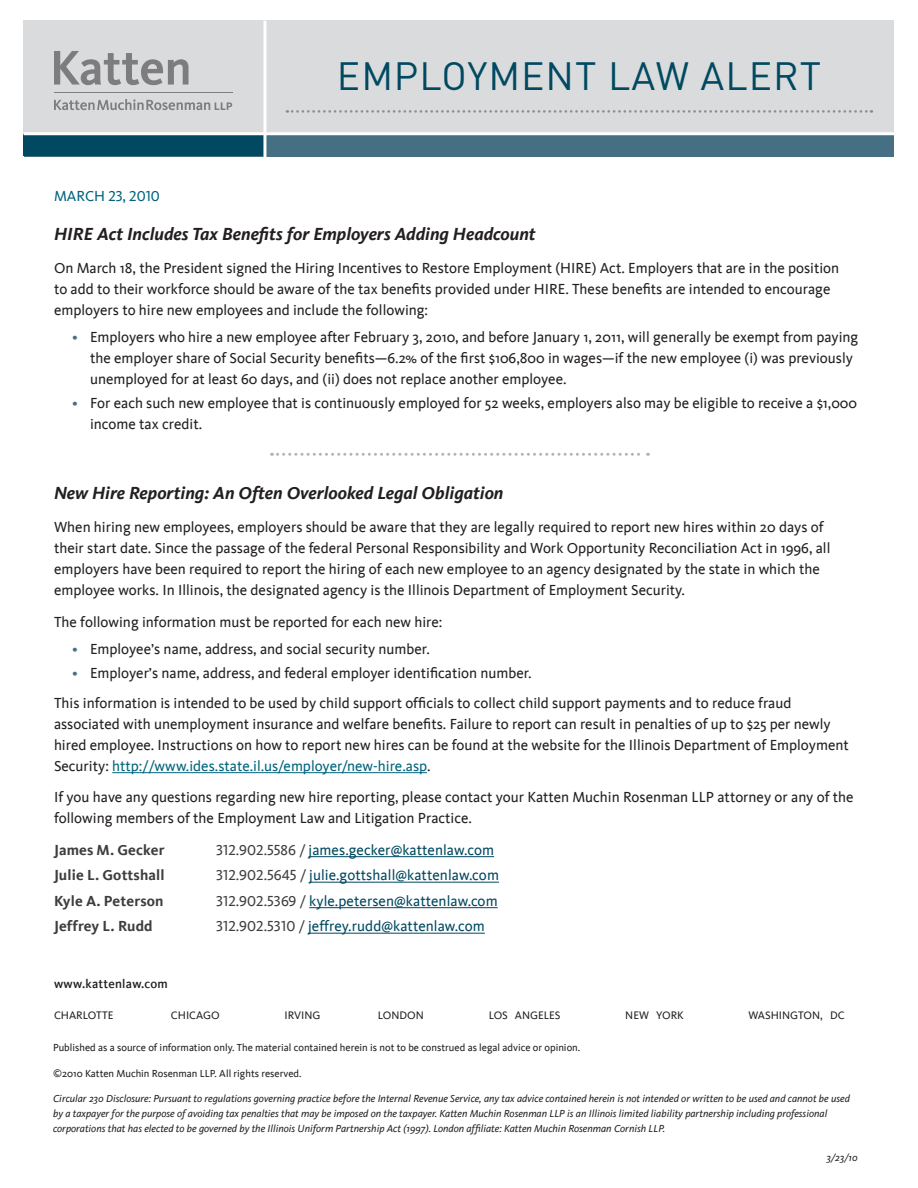
<style>
.page{position:relative;width:918px;height:1188px;background:#fff}
.page>*{position:absolute;margin:0;border:0;box-sizing:border-box;transform-origin:0 0}
.t1{font:39px "DINOT";letter-spacing:.025em;color:#004960}
.t2{font:italic 700 18px "Kievit";color:#231f20}
.Bulleted_List{font:15px/21px "Kievit";color:#231f20}
.t3{font:15px "Kievit";letter-spacing:.005em;color:#004960}
.t4{font:700 15px "Kievit";letter-spacing:.01em;color:#3e3e3f}
.SubHeads{font:15px "Kievit Book SC";color:#00647c}
.t5{font:500 12.75px "Kievit";letter-spacing:.02em;color:#231f20}
.t6{font:11.25px "Kievit";color:#231f20}
.t7{font:italic 10.5px/15px "Kievit";color:#231f20}
.t8{font:10.5px "Kievit";color:#231f20}
.s1{font-family:"Kievit"}
.s2{color:#456f82}
.s3{color:#00647c}
.s4{font-family:"Kievit Book SC";color:#3e3e3f}
</style>
<div class="page">
<hr style="left:112px;top:772px;width:315px;height:1px;background:#00647c">
<hr style="left:309px;top:856px;width:185px;height:1px;background:#004960">
<hr style="left:309px;top:882px;width:190px;height:1px;background:#004960">
<hr style="left:309px;top:907px;width:189px;height:1px;background:#004960">
<hr style="left:308px;top:933px;width:177px;height:1px;background:#004960">
<div style="left:25px;top:133px;width:869px;height:23px;background:#456f82"></div>
<div style="left:24px;top:133px;width:241px;height:23px;background:#004960"></div>
<div style="left:24px;top:21px;width:870px;height:113px;background:#dadbdd"></div>
<svg style="left:54px;top:51px;width:135px;height:34px"></svg>
<hr style="left:54px;top:92px;width:178px;height:1px;background:#231f20">
<svg style="left:54px;top:99px;width:178px;height:11px"></svg>
<hr style="left:263px;top:21px;width:3px;height:141px;background:#fff">
<svg style="left:287px;top:110px;width:585px;height:3px"></svg>
<hr style="left:24px;top:132px;width:870px;height:3px;background:#fff">
<svg style="left:272px;top:453px;width:377px;height:3px"></svg>
<p class="SubHeads" style="left:54px;top:187px;width:107px"><span class="s1">MARCH</span> 23, 2010</p>
<p class="t1" style="left:337px;top:49px;width:486px">EMPLOYMENT LAW ALERT</p>
<p class="t2" style="left:54px;top:223px;width:483px">HIRE Act Includes Tax Benefits for Employers Adding Headcount</p>
<p class="Bulleted_List" style="left:54px;top:257px;width:787px">On March 18, the President signed the Hiring Incentives to Restore Employment (HIRE) Act. Employers that are in the position to add to their workforce should be aware of the tax benefits provided under HIRE. These benefits are intended to encourage employers to hire new employees and include the following:</p>
<p class="Bulleted_List" style="left:90px;top:326px;width:770px;text-indent:-18px"><span class="s2">•</span> Employers who hire a new employee after February 3, 2010, and before January 1, 2011, will generally be exempt from paying the employer share of Social Security benefits—6.2% of the first $106,800 in wages—if the new employee (i) was previously unemployed for at least 60 days, and (ii) does not replace another employee.</p>
<p class="Bulleted_List" style="left:90px;top:392px;width:769px;text-indent:-18px"><span class="s2">•</span> For each such new employee that is continuously employed for 52 weeks, employers also may be eligible to receive a $1,000 income tax credit.</p>
<p class="t2" style="left:54px;top:483px;width:451px">New Hire Reporting: An Often Overlooked Legal Obligation</p>
<p class="Bulleted_List" style="left:54px;top:517px;width:778px">When hiring new employees, employers should be aware that they are legally required to report new hires within 20 days of their start date. Since the passage of the federal Personal Responsibility and Work Opportunity Reconciliation Act in 1996, all employers have been required to report the hiring of each new employee to an agency designated by the state in which the employee works. In Illinois, the designated agency is the Illinois Department of Employment Security.</p>
<p class="Bulleted_List" style="left:54px;top:611px;width:390px">The following information must be reported for each new hire:</p>
<p class="Bulleted_List" style="left:72px;top:638px;width:359px"><span class="s2">•</span> Employee’s name, address, and social security number.</p>
<p class="Bulleted_List" style="left:72px;top:662px;width:461px"><span class="s2">•</span> Employer’s name, address, and federal employer identification number.</p>
<p class="Bulleted_List" style="left:54px;top:692px;width:796px">This information is intended to be used by child support officials to collect child support payments and to reduce fraud associated with unemployment insurance and welfare benefits. Failure to report can result in penalties of up to $25 per newly hired employee. Instructions on how to report new hires can be found at the website for the Illinois Department of Employment Security: <span class="s3">http://www.ides.state.il.us/employer/new-hire.asp</span>.</p>
<p class="Bulleted_List" style="left:54px;top:787px;width:801px">If you have any questions regarding new hire reporting, please contact your Katten Muchin Rosenman LLP attorney or any of the following members of the Employment Law and Litigation Practice.</p>
<p class="t4" style="left:54px;top:841px;width:112px">James M. Gecker</p>
<p class="t3" style="left:216px;top:841px;width:280px"><span class="s4">312.902.5586 /</span> james.gecker@kattenlaw.com</p>
<p class="t4" style="left:54px;top:867px;width:112px">Julie L. Gottshall</p>
<p class="t3" style="left:216px;top:867px;width:284px"><span class="s4">312.902.5645 /</span> julie.gottshall@kattenlaw.com</p>
<p class="t4" style="left:54px;top:892px;width:111px">Kyle A. Peterson</p>
<p class="t3" style="left:216px;top:892px;width:283px"><span class="s4">312.902.5369 /</span> kyle.petersen@kattenlaw.com</p>
<p class="t4" style="left:54px;top:918px;width:100px">Jeffrey L. Rudd</p>
<p class="t3" style="left:216px;top:918px;width:270px"><span class="s4">312.902.5310 /</span> jeffrey.rudd@kattenlaw.com</p>
<p class="t5" style="left:54px;top:976px;width:115px">www.kattenlaw.com</p>
<p class="t6" style="left:54px;top:1009px;width:61px">CHARLOTTE</p>
<p class="t6" style="left:171px;top:1009px;width:50px">CHICAGO</p>
<p class="t6" style="left:284px;top:1009px;width:37px">IRVING</p>
<p class="t6" style="left:378px;top:1009px;width:47px">LONDON</p>
<p class="t6" style="left:489px;top:1009px;width:73px">LOS ANGELES</p>
<p class="t6" style="left:625px;top:1009px;width:60px">NEW YORK</p>
<p class="t6" style="left:749px;top:1009px;width:98px">WASHINGTON, DC</p>
<p class="t8" style="left:53px;top:1042px;width:529px">Published as a source of information only. The material contained herein is not to be construed as legal advice or opinion.</p>
<p class="t8" style="left:53px;top:1067px;width:250px">©2010 Katten Muchin Rosenman LLP. All rights reserved.</p>
<p class="t7" style="left:53px;top:1091px;width:798px">Circular 230 Disclosure: Pursuant to regulations governing practice before the Internal Revenue Service, any tax advice contained herein is not intended or written to be used and cannot be used by a taxpayer for the purpose of avoiding tax penalties that may be imposed on the taxpayer. Katten Muchin Rosenman LLP is an Illinois limited liability partnership including professional corporations that has elected to be governed by the Illinois Uniform Partnership Act (1997). London affiliate: Katten Muchin Rosenman Cornish LLP.</p>
<p class="t7" style="left:826px;top:1150px;width:33px">3/23/10</p>
</div>
